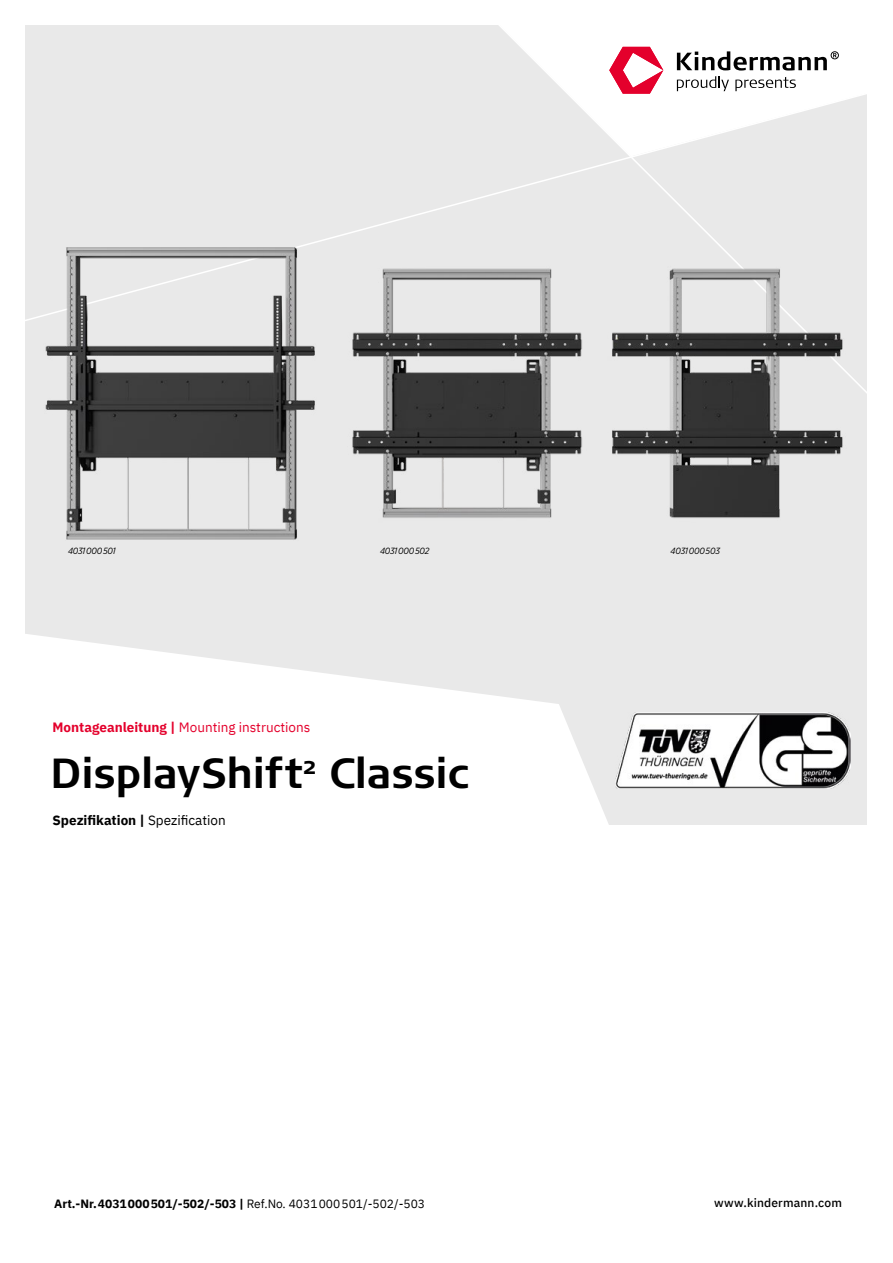
<style>
.page{position:relative;width:893px;height:1263px;background:#fff}
.page>*{position:absolute;margin:0;border:0;box-sizing:border-box;transform-origin:0 0}
.t1{font:500 42px "Signa";color:#000}
.t2{font:13.5px "IBM Plex Sans";color:#e4002c}
.t3{font:700 13.5px "IBM Plex Sans";color:#000}
.t4{font:700 12px "IBM Plex Sans";color:#000}
.t5{font:500 12px "IBM Plex Sans";letter-spacing:.015em;color:#000}
.t6{font:italic 9px "Gotham Narrow";letter-spacing:-.02em;color:#000}
.s1{font-weight:700}
.s2{font-weight:400}
</style>
<div class="page">
<div style="left:26px;top:26px;width:841px;height:799px;background:#e9e9e9"></div>
<svg style="left:25px;top:630px;width:584px;height:195px;fill:#fff"></svg>
<svg style="left:460px;top:25px;width:407px;height:368px"></svg>
<svg style="left:25px;top:81px;width:842px;height:279px"></svg>
<img style="left:44px;top:219px;width:543px;height:321px">
<img style="left:608px;top:219px;width:240px;height:299px">
<img style="left:615px;top:713px;width:235px;height:75px">
<p class="t6" style="left:68px;top:546px;width:49px">4031000501</p>
<p class="t6" style="left:380px;top:546px;width:51px">4031000502</p>
<p class="t6" style="left:671px;top:546px;width:51px">4031000503</p>
<p class="t2" style="left:53px;top:717px;width:259px"><span class="s1">Montageanleitung |</span> Mounting instructions</p>
<h1 class="t1" style="left:50px;top:745px;width:420px">DisplayShift<sup>2</sup> Classic</h1>
<p class="t3" style="left:53px;top:809px;width:175px">Spezifikation | <span class="s2">Spezification</span></p>
<p class="t4" style="left:54px;top:1194px;width:372px">Art.-Nr.4031000501/-502/-503 | <span class="s2">Ref.No. 4031000501/-502/-503</span></p>
<p class="t5" style="left:714px;top:1193px;width:130px">www.kindermann.com</p>
</div>
